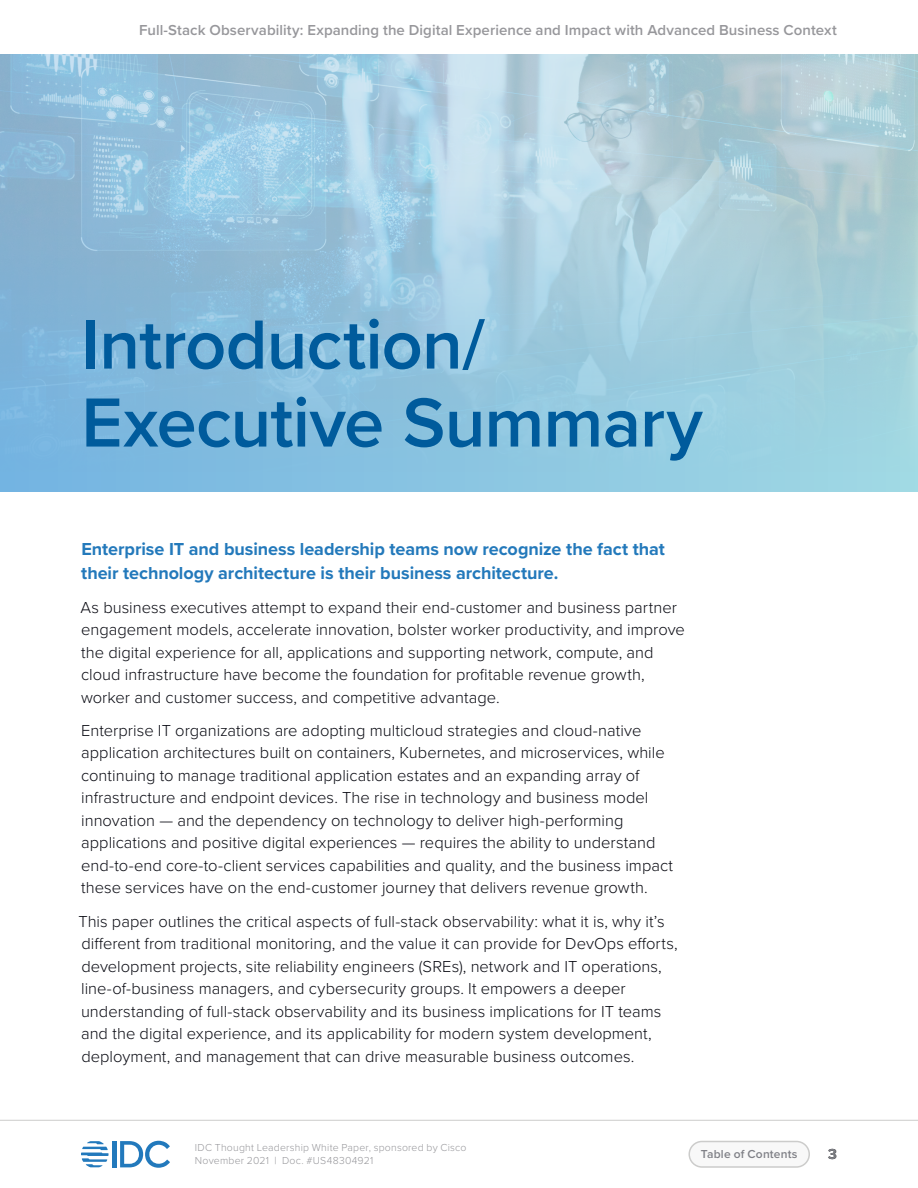
<style>
.page{position:relative;width:918px;height:1188px;background:#fff}
.page>*{position:absolute;margin:0;border:0;box-sizing:border-box;transform-origin:0 0}
.t1{font:600 72px/78px "Proxima Nova";letter-spacing:-.01em;color:#005b9c}
.t2{font:700 18px/24px "Proxima Nova";letter-spacing:-.005em;color:#2379bb}
.t3{font:300 16.5px/22.5px "Proxima Nova";color:#0a0b13}
.t4{font:600 15px "Proxima Nova";letter-spacing:.005em;color:#97979b}
.t5{font:700 15px "Proxima Nova";color:#000}
.t6{font:600 12px "Proxima Nova";letter-spacing:.015em;color:#808187}
.t7{font:300 10.5px/13.5px "Proxima Nova";letter-spacing:.02em;color:#97979b}
</style>
<div class="page">
<hr style="left:0;top:1120px;width:918px;height:1px;background:#cccccb">
<div style="left:689px;top:1142px;width:120px;height:25px;background:#f8f8f8;border-radius:13px"></div>
<div style="left:688px;top:1141px;width:122px;height:27px;border:2px solid #cccccb;border-radius:13px"></div>
<hr style="left:113px;top:1141px;width:4px;height:26px;background:#2279bc">
<svg style="left:120px;top:1141px;width:50px;height:27px"></svg>
<svg style="left:81px;top:1141px;width:28px;height:26px"></svg>
<svg style="left:0;top:54px;width:918px;height:437px;background:#9cc7dd"></svg>
<p class="t4" style="left:139px;top:18px;width:699px">Full-Stack Observability: Expanding the Digital Experience and Impact with Advanced Business Context</p>
<h1 class="t1" style="left:81px;top:304px;width:623px">Introduction/<br>Executive Summary</h1>
<p class="t2" style="left:81px;top:537px;width:585px">Enterprise IT and business leadership teams now recognize the fact that their technology architecture is their business architecture.</p>
<p class="t3" style="left:80px;top:595px;width:606px">As business executives attempt to expand their end-customer and business partner engagement models, accelerate innovation, bolster worker productivity, and improve the digital experience for all, applications and supporting network, compute, and cloud infrastructure have become the foundation for profitable revenue growth, worker and customer success, and competitive advantage.</p>
<p class="t3" style="left:81px;top:718px;width:594px">Enterprise IT organizations are adopting multicloud strategies and cloud-native application architectures built on containers, Kubernetes, and microservices, while continuing to manage traditional application estates and an expanding array of infrastructure and endpoint devices. The rise in technology and business model innovation — and the dependency on technology to deliver high-performing applications and positive digital experiences — requires the ability to understand end-to-end core-to-client services capabilities and quality, and the business impact these services have on the end-customer journey that delivers revenue growth.</p>
<p class="t3" style="left:78px;top:909px;width:601px">This paper outlines the critical aspects of full-stack observability: what it is, why itʼs different from traditional monitoring, and the value it can provide for DevOps efforts, development projects, site reliability engineers (SREs), network and IT operations, line-of-business managers, and cybersecurity groups. It empowers a deeper understanding of full-stack observability and its business implications for IT teams and the digital experience, and its applicability for modern system development, deployment, and management that can drive measurable business outcomes.</p>
<p class="t7" style="left:195px;top:1140px;width:273px">IDC Thought Leadership White Paper, sponsored by Cisco<br>November 2021 | Doc. #US48304921</p>
<p class="t6" style="left:701px;top:1145px;width:98px">Table of Contents</p>
<p class="t5" style="left:828px;top:1142px;width:10px">3</p>
</div>
